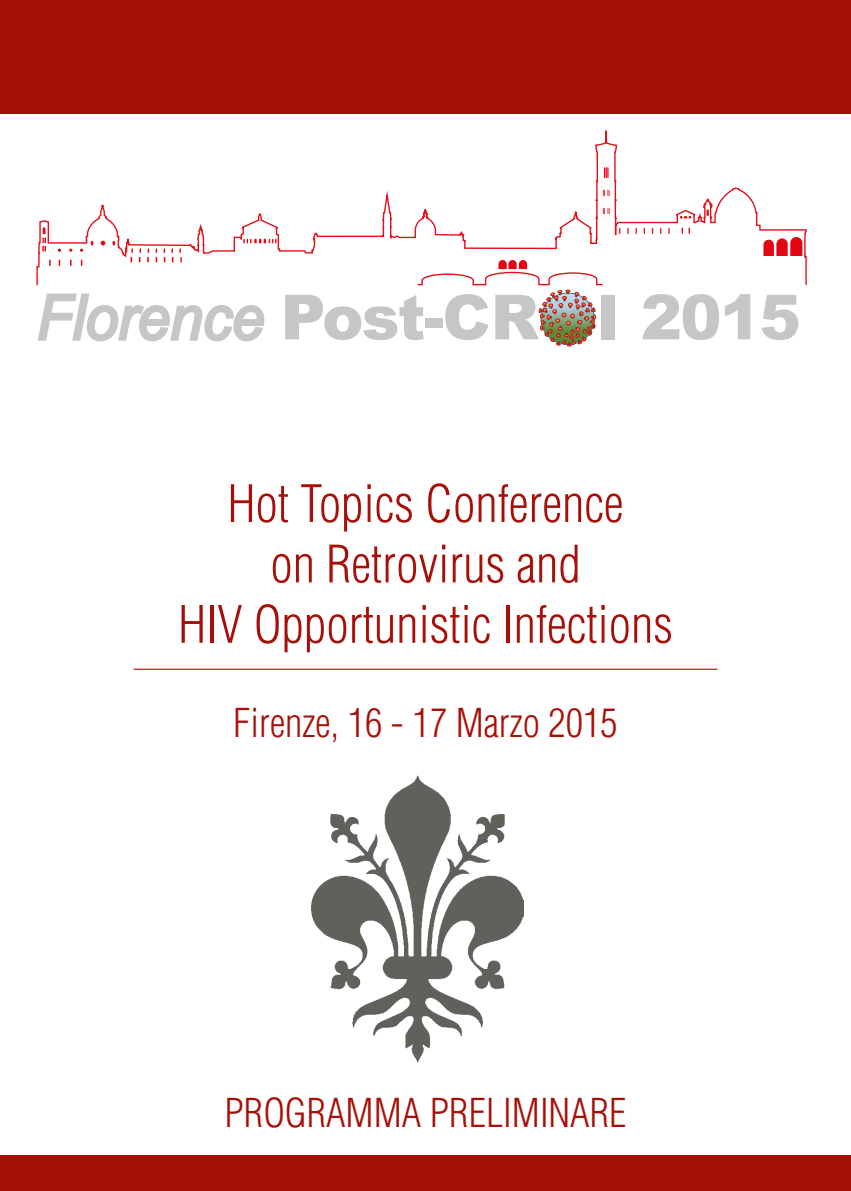
<style>
.page{position:relative;width:851px;height:1191px;background:#fff}
.page>*{position:absolute;margin:0;border:0;box-sizing:border-box;transform-origin:0 0}
.t1{font:900 62px "Arial";letter-spacing:-.03em;color:#c7c6c7}
.t2{font:300 condensed 50.4px/60.4px "Helvetica";color:#a71008;text-align:center}
.t3{font:300 condensed 38.8px "Helvetica";color:#a71008}
.s1{font-family:"Arial Narrow";font-weight:400;font-style:italic}
</style>
<div class="page">
<img style="left:311px;top:776px;width:212px;height:286px">
<hr style="left:134px;top:668px;width:583px;height:2px;background:#a71008">
<svg style="left:36px;top:130px;width:771px;height:217px"></svg>
<svg style="left:49px;top:259px;width:2px;height:7px"></svg>
<svg style="left:70px;top:259px;width:2px;height:7px"></svg>
<svg style="left:42px;top:227px;width:4px;height:24px"></svg>
<svg style="left:58px;top:248px;width:3px;height:4px"></svg>
<svg style="left:69px;top:248px;width:3px;height:4px"></svg>
<svg style="left:80px;top:248px;width:3px;height:4px"></svg>
<svg style="left:101px;top:241px;width:4px;height:4px"></svg>
<svg style="left:112px;top:241px;width:3px;height:4px"></svg>
<svg style="left:130px;top:248px;width:3px;height:14px"></svg>
<svg style="left:139px;top:248px;width:2px;height:14px"></svg>
<svg style="left:147px;top:248px;width:2px;height:14px"></svg>
<svg style="left:156px;top:248px;width:1px;height:14px"></svg>
<svg style="left:164px;top:248px;width:1px;height:14px"></svg>
<svg style="left:171px;top:248px;width:2px;height:14px"></svg>
<svg style="left:179px;top:248px;width:3px;height:14px"></svg>
<svg style="left:243px;top:239px;width:33px;height:4px"></svg>
<svg style="left:498px;top:260px;width:29px;height:9px"></svg>
<svg style="left:681px;top:227px;width:8px;height:7px"></svg>
<svg style="left:651px;top:228px;width:2px;height:6px"></svg>
<svg style="left:643px;top:228px;width:2px;height:6px"></svg>
<svg style="left:763px;top:237px;width:39px;height:19px"></svg>
<svg style="left:604px;top:167px;width:4px;height:11px"></svg>
<svg style="left:602px;top:189px;width:7px;height:7px"></svg>
<svg style="left:602px;top:208px;width:7px;height:6px"></svg>
<svg style="left:679px;top:216px;width:12px;height:2px"></svg>
<svg style="left:706px;top:209px;width:2px;height:7px"></svg>
<img style="left:539px;top:290px;width:56px;height:56px">
<div style="left:0;top:0;width:850px;height:113px;background:#a71008"></div>
<div style="left:0;top:1155px;width:850px;height:36px;background:#a71008"></div>
<p class="t1" style="left:37px;top:272px;width:765px"><span class="s1">Florence</span> Post-CROI 2015</p>
<p class="t2" style="left:178px;top:473px;width:496px">Hot Topics Conference<br>on Retrovirus and<br>HIV Opportunistic Infections</p>
<p class="t3" style="left:233px;top:700px;width:386px">Firenze, 16 - 17 Marzo 2015</p>
<p class="t3" style="left:224px;top:1090px;width:403px">PROGRAMMA PRELIMINARE</p>
</div>
